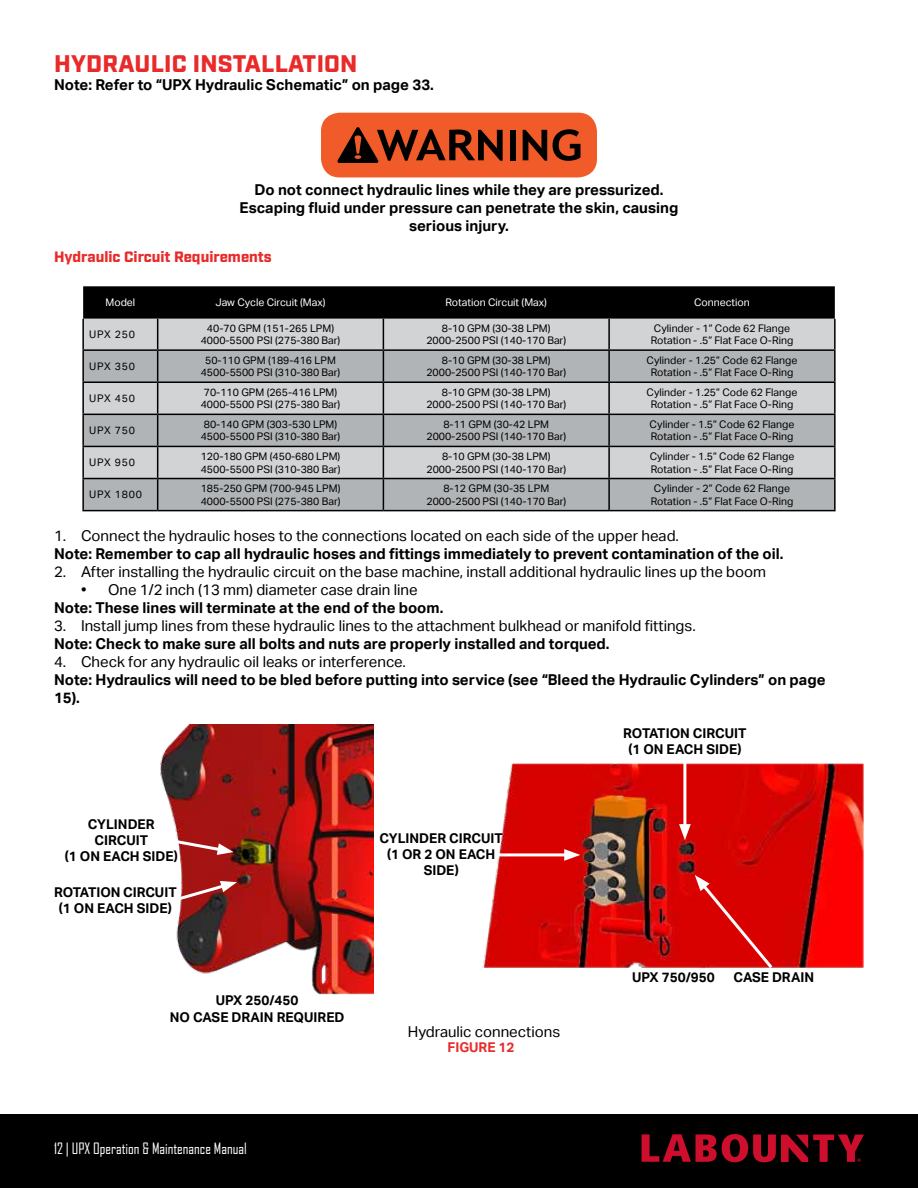
<style>
.page{position:relative;width:918px;height:1188px;background:#fff}
.page>*{position:absolute;margin:0;border:0;box-sizing:border-box;transform-origin:0 0}
.t1{font:900 24px "Industry";letter-spacing:.01em;color:#e92a2a}
.t2{font:700 15px/18px "Aktiv Grotesk";color:#000;text-align:center}
.t3{font:15px "Aktiv Grotesk";color:#000}
.t4{font:15px "Agency FB";color:#fff}
.t5{font:900 15px "Industry";color:#e92a2a}
.t6{font:700 13.5px/16.2px "Aktiv Grotesk";color:#000;text-align:center}
.t7{font:700 13.5px "Aktiv Grotesk";color:#e92a2a}
.t8{font:10.5px/12.6px "Aktiv Grotesk";color:#000;text-align:center}
.t9{font:10.5px "Aktiv Grotesk";color:#fff}
</style>
<div class="page">
<div style="left:0;top:1114px;width:918px;height:74px;background:#000"></div>
<svg style="left:642px;top:1134px;width:222px;height:28px"></svg>
<div style="left:321px;top:113px;width:276px;height:64px;background:#f15a29;border-radius:19px"></div>
<svg style="left:337px;top:127px;width:166px;height:36px"></svg>
<div style="left:510px;top:130px;width:6px;height:30px;background:#000"></div>
<svg style="left:523px;top:130px;width:24px;height:31px"></svg>
<svg style="left:553px;top:129px;width:27px;height:32px"></svg>
<div style="left:83px;top:286px;width:752px;height:33px;background:#000"></div>
<div style="left:84px;top:319px;width:750px;height:30px;background:#d1d3d4"></div>
<svg style="left:84px;top:351px;width:750px;height:159px;background:#bbbebf"></svg>
<hr style="left:383px;top:319px;width:1px;height:30px;background:#000">
<hr style="left:608px;top:319px;width:2px;height:30px;background:#000">
<hr style="left:158px;top:349px;width:225px;height:2px;background:#000">
<hr style="left:383px;top:349px;width:226px;height:2px;background:#000">
<hr style="left:383px;top:351px;width:1px;height:30px;background:#000">
<hr style="left:609px;top:349px;width:227px;height:2px;background:#000">
<hr style="left:608px;top:351px;width:2px;height:30px;background:#000">
<hr style="left:158px;top:381px;width:225px;height:2px;background:#000">
<hr style="left:383px;top:381px;width:226px;height:2px;background:#000">
<hr style="left:383px;top:383px;width:1px;height:31px;background:#000">
<hr style="left:609px;top:381px;width:227px;height:2px;background:#000">
<hr style="left:608px;top:383px;width:2px;height:31px;background:#000">
<hr style="left:158px;top:414px;width:225px;height:1px;background:#000">
<hr style="left:383px;top:414px;width:226px;height:1px;background:#000">
<hr style="left:383px;top:415px;width:1px;height:31px;background:#000">
<hr style="left:609px;top:414px;width:227px;height:1px;background:#000">
<hr style="left:608px;top:415px;width:2px;height:31px;background:#000">
<hr style="left:158px;top:446px;width:225px;height:1px;background:#000">
<hr style="left:383px;top:446px;width:226px;height:1px;background:#000">
<hr style="left:383px;top:447px;width:1px;height:31px;background:#000">
<hr style="left:609px;top:446px;width:227px;height:1px;background:#000">
<hr style="left:608px;top:447px;width:2px;height:31px;background:#000">
<hr style="left:383px;top:479px;width:1px;height:31px;background:#000">
<hr style="left:608px;top:479px;width:2px;height:31px;background:#000">
<hr style="left:82px;top:478px;width:76px;height:1px;background:#000">
<hr style="left:82px;top:510px;width:76px;height:1px;background:#000">
<hr style="left:82px;top:349px;width:76px;height:2px;background:#000">
<hr style="left:82px;top:381px;width:76px;height:2px;background:#000">
<hr style="left:82px;top:414px;width:76px;height:1px;background:#000">
<hr style="left:82px;top:446px;width:76px;height:1px;background:#000">
<hr style="left:82px;top:319px;width:2px;height:30px;background:#000">
<hr style="left:82px;top:351px;width:2px;height:30px;background:#000">
<hr style="left:82px;top:383px;width:2px;height:31px;background:#000">
<hr style="left:82px;top:415px;width:2px;height:31px;background:#000">
<hr style="left:82px;top:447px;width:2px;height:31px;background:#000">
<hr style="left:82px;top:479px;width:2px;height:31px;background:#000">
<hr style="left:157px;top:319px;width:1px;height:30px;background:#000">
<hr style="left:834px;top:319px;width:2px;height:30px;background:#000">
<hr style="left:157px;top:351px;width:1px;height:30px;background:#000">
<hr style="left:834px;top:351px;width:2px;height:30px;background:#000">
<hr style="left:157px;top:383px;width:1px;height:31px;background:#000">
<hr style="left:834px;top:383px;width:2px;height:31px;background:#000">
<hr style="left:157px;top:415px;width:1px;height:31px;background:#000">
<hr style="left:834px;top:415px;width:2px;height:31px;background:#000">
<hr style="left:157px;top:447px;width:1px;height:31px;background:#000">
<hr style="left:834px;top:447px;width:2px;height:31px;background:#000">
<hr style="left:158px;top:478px;width:225px;height:1px;background:#000">
<hr style="left:157px;top:479px;width:1px;height:31px;background:#000">
<hr style="left:383px;top:478px;width:226px;height:1px;background:#000">
<hr style="left:609px;top:478px;width:227px;height:1px;background:#000">
<hr style="left:834px;top:479px;width:2px;height:31px;background:#000">
<hr style="left:158px;top:510px;width:225px;height:1px;background:#000">
<hr style="left:383px;top:510px;width:226px;height:1px;background:#000">
<hr style="left:609px;top:510px;width:227px;height:1px;background:#000">
<img style="left:482px;top:763px;width:381px;height:205px">
<img style="left:160px;top:724px;width:214px;height:271px">
<svg style="left:173px;top:838px;width:61px;height:17px"></svg>
<svg style="left:170px;top:881px;width:67px;height:23px"></svg>
<hr style="left:496px;top:853px;width:74px;height:3px;background:#fff">
<svg style="left:564px;top:849px;width:16px;height:12px"></svg>
<svg style="left:695px;top:875px;width:80px;height:94px;background:#da1211"></svg>
<hr style="left:683px;top:761px;width:3px;height:69px;background:#fff">
<svg style="left:679px;top:824px;width:12px;height:16px"></svg>
<h1 class="t1" style="left:54px;top:49px;width:305px">HYDRAULIC INSTALLATION</h1>
<h2 class="t2" style="left:54px;top:75px;width:381px">Note: Refer to “UPX Hydraulic Schematic” on page 33.</h2>
<h2 class="t2" style="left:240px;top:181px;width:440px">Do not connect hydraulic lines while they are pressurized.<br>Escaping fluid under pressure can penetrate the skin, causing serious injury.</h2>
<h2 class="t5" style="left:54px;top:248px;width:219px">Hydraulic Circuit Requirements</h2>
<p class="t9" style="left:106px;top:297px;width:31px">Model</p>
<p class="t9" style="left:216px;top:297px;width:112px">Jaw Cycle Circuit (Max)</p>
<p class="t9" style="left:446px;top:297px;width:103px">Rotation Circuit (Max)</p>
<p class="t9" style="left:694px;top:297px;width:57px">Connection</p>
<p class="t8" style="left:89px;top:328px;width:47px">UPX 250</p>
<p class="t8" style="left:201px;top:322px;width:141px">40-70 GPM (151-265 LPM)<br>4000-5500 PSI (275-380 Bar)</p>
<p class="t8" style="left:426px;top:322px;width:141px">8-10 GPM (30-38 LPM)<br>2000-2500 PSI (140-170 Bar)</p>
<p class="t8" style="left:651px;top:322px;width:144px">Cylinder - 1” Code 62 Flange<br>Rotation - .5” Flat Face O-Ring</p>
<p class="t8" style="left:89px;top:360px;width:47px">UPX 350</p>
<p class="t8" style="left:201px;top:354px;width:141px">50-110 GPM (189-416 LPM<br>4500-5500 PSI (310-380 Bar)</p>
<p class="t8" style="left:426px;top:354px;width:141px">8-10 GPM (30-38 LPM)<br>2000-2500 PSI (140-170 Bar)</p>
<p class="t8" style="left:647px;top:354px;width:152px">Cylinder - 1.25” Code 62 Flange<br>Rotation - .5” Flat Face O-Ring</p>
<p class="t8" style="left:89px;top:392px;width:47px">UPX 450</p>
<p class="t8" style="left:201px;top:386px;width:141px;text-align:left">70-110 GPM (265-416 LPM)<br>4000-5500 PSI (275-380 Bar)</p>
<p class="t8" style="left:426px;top:386px;width:141px">8-10 GPM (30-38 LPM)<br>2000-2500 PSI (140-170 Bar)</p>
<p class="t8" style="left:647px;top:386px;width:152px">Cylinder - 1.25” Code 62 Flange<br>Rotation - .5” Flat Face O-Ring</p>
<p class="t8" style="left:89px;top:424px;width:47px">UPX 750</p>
<p class="t8" style="left:201px;top:418px;width:141px;text-align:left">80-140 GPM (303-530 LPM)<br>4500-5500 PSI (310-380 Bar)</p>
<p class="t8" style="left:426px;top:418px;width:141px">8-11 GPM (30-42 LPM<br>2000-2500 PSI (140-170 Bar)</p>
<p class="t8" style="left:650px;top:418px;width:146px;text-align:left">Cylinder - 1.5” Code 62 Flange<br>Rotation - .5” Flat Face O-Ring</p>
<p class="t8" style="left:89px;top:456px;width:47px">UPX 950</p>
<p class="t8" style="left:201px;top:450px;width:141px;text-align:left">120-180 GPM (450-680 LPM)<br>4500-5500 PSI (310-380 Bar)</p>
<p class="t8" style="left:426px;top:450px;width:141px">8-10 GPM (30-38 LPM)<br>2000-2500 PSI (140-170 Bar)</p>
<p class="t8" style="left:650px;top:450px;width:146px;text-align:left">Cylinder - 1.5” Code 62 Flange<br>Rotation - .5” Flat Face O-Ring</p>
<p class="t8" style="left:89px;top:488px;width:54px">UPX 1800</p>
<p class="t8" style="left:201px;top:482px;width:141px;text-align:left">185-250 GPM (700-945 LPM)<br>4000-5500 PSI (275-380 Bar)</p>
<p class="t8" style="left:426px;top:482px;width:141px">8-12 GPM (30-35 LPM<br>2000-2500 PSI (140-170 Bar)</p>
<p class="t8" style="left:651px;top:482px;width:144px">Cylinder - 2” Code 62 Flange<br>Rotation - .5” Flat Face O-Ring</p>
<h2 class="t3" style="left:54px;top:527px;width:626px">1. Connect the hydraulic hoses to the connections located on each side of the upper head.</h2>
<h2 class="t2" style="left:54px;top:545px;width:731px">Note: Remember to cap all hydraulic hoses and fittings immediately to prevent contamination of the oil.</h2>
<h2 class="t3" style="left:54px;top:563px;width:714px">2. After installing the hydraulic circuit on the base machine, install additional hydraulic lines up the boom</h2>
<h2 class="t3" style="left:81px;top:581px;width:338px">• One 1/2 inch (13 mm) diameter case drain line</h2>
<h2 class="t2" style="left:54px;top:599px;width:391px">Note: These lines will terminate at the end of the boom.</h2>
<h2 class="t3" style="left:54px;top:617px;width:643px">3. Install jump lines from these hydraulic lines to the attachment bulkhead or manifold fittings.</h2>
<h2 class="t2" style="left:54px;top:635px;width:557px">Note: Check to make sure all bolts and nuts are properly installed and torqued.</h2>
<h2 class="t3" style="left:54px;top:653px;width:353px">4. Check for any hydraulic oil leaks or interference.</h2>
<h2 class="t2" style="left:54px;top:671px;width:773px;text-align:left">Note: Hydraulics will need to be bled before putting into service (see “Bleed the Hydraulic Cylinders” on page<br>15).</h2>
<p class="t6" style="left:88px;top:816px;width:59px">CYLINDER</p>
<p class="t6" style="left:95px;top:832px;width:55px">CIRCUIT</p>
<p class="t6" style="left:65px;top:849px;width:115px">(1 ON EACH SIDE)</p>
<p class="t6" style="left:54px;top:884px;width:124px">ROTATION CIRCUIT (1 ON EACH SIDE)</p>
<p class="t6" style="left:170px;top:993px;width:143px;text-align:left;text-indent:46px">UPX 250/450<br>NO CASE DRAIN REQUIRE</p>
<p class="t6" style="left:335px;top:1009px;width:11px">D</p>
<h2 class="t4" style="left:54px;top:1139px;width:194px">12 | UPX Operation &amp; Maintenance Manual</h2>
<p class="t6" style="left:380px;top:830px;width:125px">CYLINDER CIRCUIT (1 OR 2 ON EACH<br>SIDE)</p>
<h2 class="t3" style="left:408px;top:1023px;width:154px">Hydraulic connections</h2>
<p class="t7" style="left:448px;top:1039px;width:68px">Figure 12</p>
<p class="t6" style="left:623px;top:725px;width:125px">ROTATION CIRCUIT (1 ON EACH SIDE)</p>
<p class="t6" style="left:632px;top:969px;width:84px">UPX 750/950</p>
<p class="t6" style="left:734px;top:970px;width:82px">CASE DRAIN</p>
</div>
